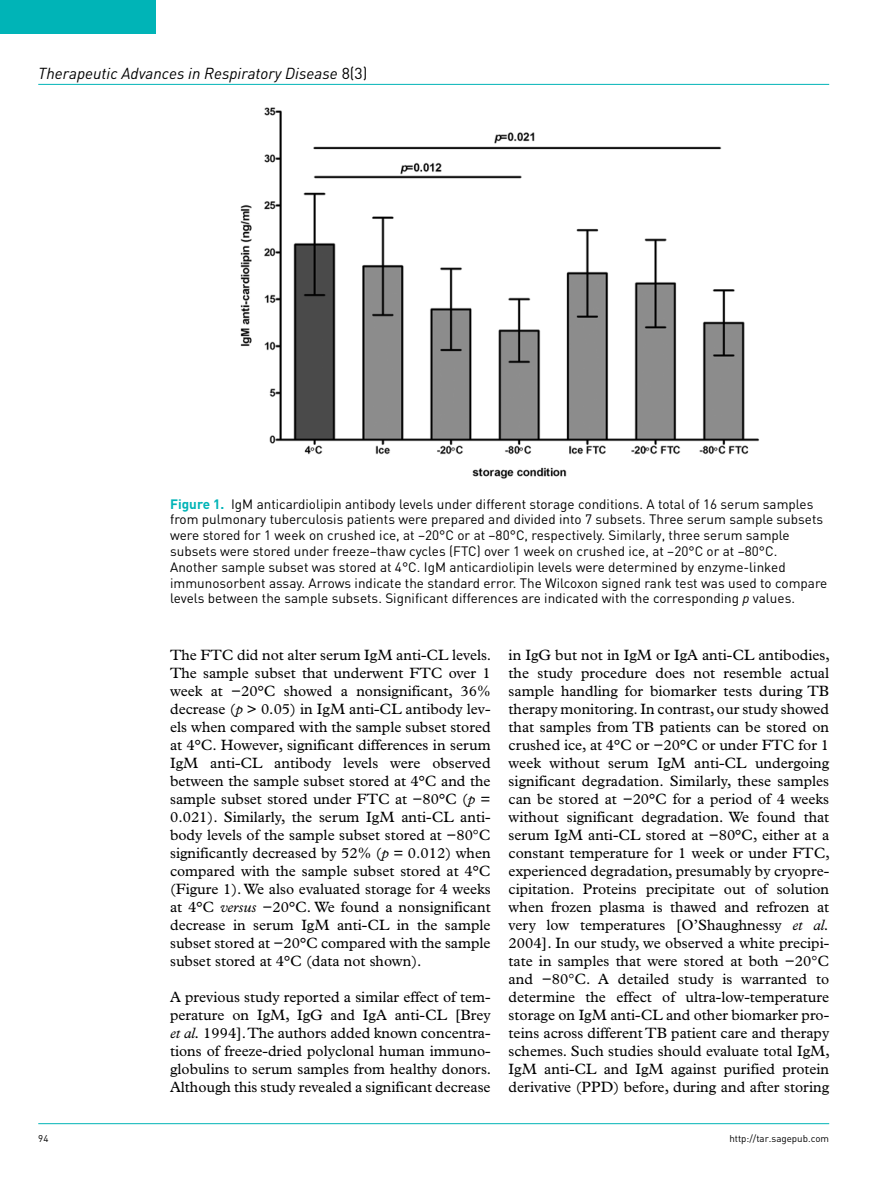
<style>
.page{position:relative;width:893px;height:1191px;background:#fff}
.page>*{position:absolute;margin:0;border:0;box-sizing:border-box;transform-origin:0 0}
.t1{font:italic 15.75px "DIN";color:#000}
.t2{font:15px/18px "Plantin Std";color:#000;text-align:justify}
.t3{font:13.5px/15.8px "DIN";color:#000}
.t4{font:9.75px "DIN";color:#000}
.s1{font-style:normal}
.s2{font-weight:700;color:#00b4b7}
.s3{font-style:italic}
.s4{font-weight:700}
</style>
<div class="page">
<hr style="left:38px;top:84px;width:791px;height:1px;background:#00b4b7">
<hr style="left:38px;top:1123px;width:791px;height:1px;background:#00b4b7">
<div style="left:0;top:0;width:155px;height:34px;background:#00b4b7"></div>
<img style="left:240px;top:107px;width:519px;height:372px">
<p class="t1" style="left:38px;top:63px;width:331px">Therapeutic Advances in Respiratory Disease <span class="s1">8(3)</span></p>
<p class="t3" style="left:170px;top:496px;width:659px"><span class="s2">Figure 1.</span> IgM anticardiolipin antibody levels under different storage conditions. A total of 16 serum samples from pulmonary tuberculosis patients were prepared and divided into 7 subsets. Three serum sample subsets were stored for 1 week on crushed ice, at −20°C or at −80°C, respectively. Similarly, three serum sample subsets were stored under freeze–thaw cycles (FTC) over 1 week on crushed ice, at −20°C or at −80°C.<br>Another sample subset was stored at 4°C. IgM anticardiolipin levels were determined by enzyme-linked immunosorbent assay. Arrows indicate the standard error. The Wilcoxon signed rank test was used to compare levels between the sample subsets. Significant differences are indicated with the corresponding <span class="s3">p</span> values.</p>
<p class="t2" style="left:170px;top:646px;width:323px">The FTC did not alter serum IgM anti-CL levels.<br>The sample subset that underwent FTC over 1 week at −20<span class="s4">°</span>C showed a nonsignificant, 36% decrease (<span class="s3">p</span> &gt; 0.05) in IgM anti-CL antibody lev&shy;els when compared with the sample subset stored at 4<span class="s4">°</span>C. However, significant differences in serum IgM anti-CL antibody levels were observed between the sample subset stored at 4<span class="s4">°</span>C and the sample subset stored under FTC at −80<span class="s4">°</span>C (<span class="s3">p</span> = 0.021). Similarly, the serum IgM anti-CL anti&shy;body levels of the sample subset stored at −80°C significantly decreased by 52% (<span class="s3">p</span> = 0.012) when compared with the sample subset stored at 4<span class="s4">°</span>C (Figure 1). We also evaluated storage for 4 weeks at 4<span class="s4">°</span>C <span class="s3">versus</span> −20<span class="s4">°</span>C. We found a nonsignificant decrease in serum IgM anti-CL in the sample subset stored at −20<span class="s4">°</span>C compared with the sample subset stored at 4<span class="s4">°</span>C (data not shown).</p>
<p class="t2" style="left:170px;top:988px;width:323px">A previous study reported a similar effect of tem&shy;perature on IgM, IgG and IgA anti-CL [Brey <span class="s3">et al.</span> 1994]. The authors added known concentra&shy;tions of freeze-dried polyclonal human immuno&shy;globulins to serum samples from healthy donors.<br>Although this study revealed a significant decrease</p>
<p class="t2" style="left:509px;top:646px;width:323px">in IgG but not in IgM or IgA anti-CL antibodies, the study procedure does not resemble actual sample handling for biomarker tests during TB therapy monitoring. In contrast, our study showed that samples from TB patients can be stored on crushed ice, at 4<span class="s4">°</span>C or −20<span class="s4">°</span>C or under FTC for 1 week without serum IgM anti-CL undergoing significant degradation. Similarly, these samples can be stored at −20<span class="s4">°</span>C for a period of 4 weeks without significant degradation. We found that serum IgM anti-CL stored at −80<span class="s4">°</span>C, either at a constant temperature for 1 week or under FTC, experienced degradation, presumably by cryopre&shy;cipitation. Proteins precipitate out of solution when frozen plasma is thawed and refrozen at very low temperatures [O’Shaughnessy <span class="s3">et al.<br></span>2004]. In our study, we observed a white precipi&shy;tate in samples that were stored at both −20°C and −80°C. A detailed study is warranted to determine the effect of ultra-low-temperature storage on IgM anti-CL and other biomarker pro&shy;teins across different TB patient care and therapy schemes. Such studies should evaluate total IgM, IgM anti-CL and IgM against purified protein derivative (PPD) before, during and after storing</p>
<p class="t4" style="left:38px;top:1132px;width:12px">94</p>
<p class="t4" style="left:729px;top:1132px;width:101px">http://tar.sagepub.com</p>
</div>
